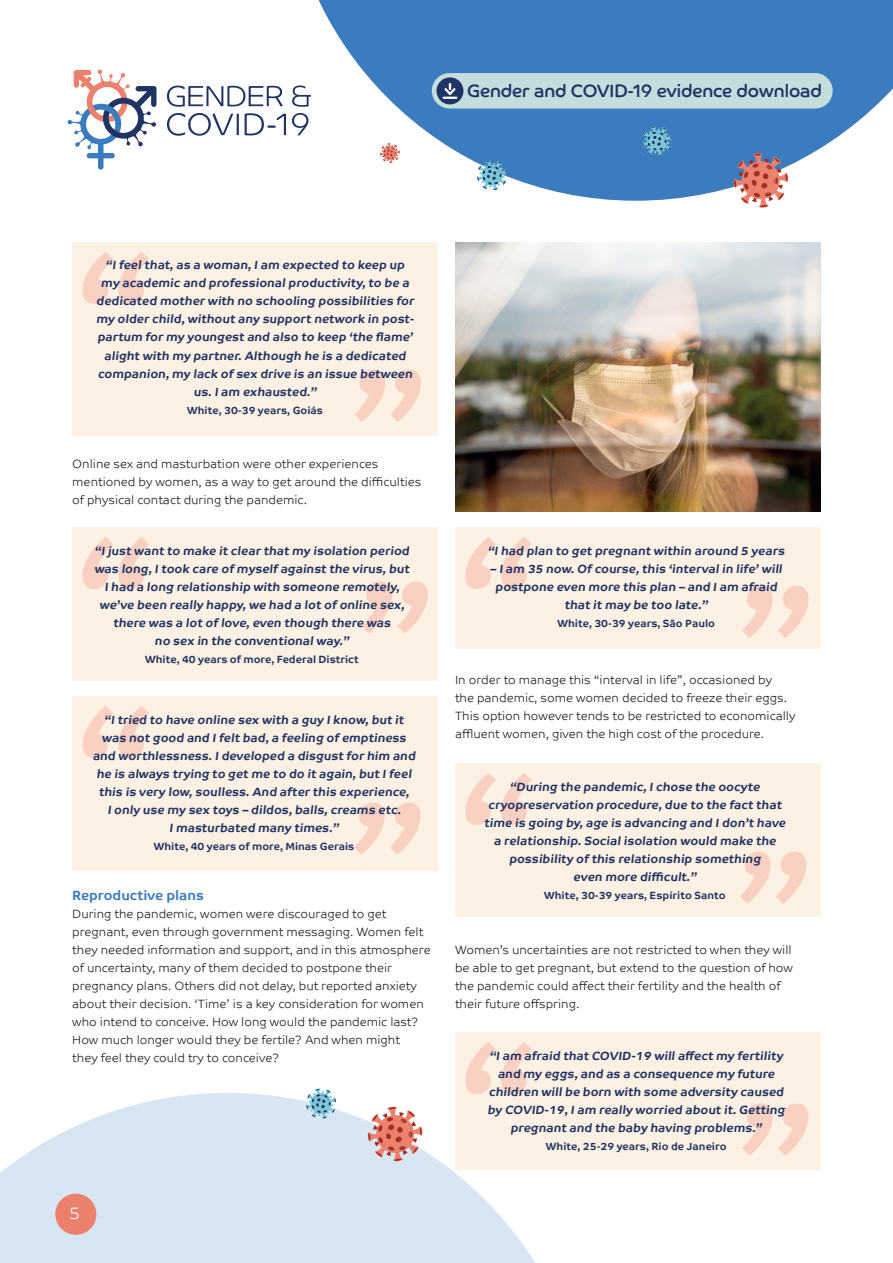
<style>
.page{position:relative;width:893px;height:1263px;background:#fff}
.page>*{position:absolute;margin:0;border:0;box-sizing:border-box;transform-origin:0 0}
.t1{font:18px "Co Headline";color:#1f3365}
.t2{font:300 16.5px "Co Headline";color:#fff}
.t3{font:700 13.5px "Co Text";color:#3b7cbf}
.t4{font:700 12px/18px "Co Text";color:#1f3365;text-align:center}
.t5{font:300 12px/18px "Co Text";color:#231f20}
.t6{font:700 10.5px "Co Text";color:#1f3365}
</style>
<div class="page">
<svg style="left:285px;top:0;width:608px;height:201px;fill:#3b7cbf"></svg>
<svg style="left:733px;top:153px;width:55px;height:55px"></svg>
<svg style="left:380px;top:143px;width:20px;height:20px"></svg>
<svg style="left:642px;top:126px;width:30px;height:30px"></svg>
<svg style="left:477px;top:160px;width:30px;height:30px"></svg>
<svg style="left:167px;top:86px;width:116px;height:21px"></svg>
<svg style="left:292px;top:86px;width:19px;height:21px"></svg>
<svg style="left:167px;top:113px;width:72px;height:23px"></svg>
<svg style="left:245px;top:113px;width:41px;height:22px"></svg>
<svg style="left:292px;top:113px;width:16px;height:22px"></svg>
<svg style="left:67px;top:69px;width:89px;height:101px"></svg>
<div style="left:432px;top:73px;width:401px;height:36px;background:#c6ddde;border-radius:18px"></div>
<div style="left:436px;top:77px;width:27px;height:27px;background:#1f3365;border-radius:50%"></div>
<svg style="left:442px;top:83px;width:16px;height:16px"></svg>
<svg style="left:0;top:1093px;width:591px;height:170px;fill:#d8e5f2"></svg>
<div style="left:55px;top:1194px;width:41px;height:41px;background:#ed806c;border-radius:50%"></div>
<div style="left:72px;top:242px;width:366px;height:193px;background:#fcf1e2"></div>
<svg style="left:82px;top:252px;width:67px;height:52px"></svg>
<svg style="left:355px;top:370px;width:66px;height:52px"></svg>
<div style="left:72px;top:527px;width:366px;height:153px;background:#fcf1e2"></div>
<svg style="left:82px;top:537px;width:67px;height:52px"></svg>
<svg style="left:362px;top:581px;width:66px;height:53px"></svg>
<div style="left:72px;top:696px;width:366px;height:175px;background:#fcf1e2"></div>
<svg style="left:82px;top:706px;width:67px;height:52px"></svg>
<svg style="left:354px;top:803px;width:67px;height:52px"></svg>
<div style="left:455px;top:763px;width:366px;height:153px;background:#fcf1e2"></div>
<svg style="left:465px;top:773px;width:67px;height:52px"></svg>
<svg style="left:740px;top:851px;width:66px;height:53px"></svg>
<div style="left:455px;top:1032px;width:366px;height:137px;background:#fcf1e2"></div>
<svg style="left:465px;top:1042px;width:67px;height:52px"></svg>
<svg style="left:742px;top:1103px;width:67px;height:52px"></svg>
<div style="left:455px;top:527px;width:366px;height:121px;background:#fcf1e2"></div>
<svg style="left:465px;top:537px;width:67px;height:52px"></svg>
<svg style="left:742px;top:586px;width:67px;height:52px"></svg>
<img style="left:455px;top:242px;width:366px;height:269px">
<svg style="left:368px;top:1106px;width:55px;height:55px"></svg>
<svg style="left:306px;top:1088px;width:30px;height:30px"></svg>
<h1 class="t1" style="left:467px;top:81px;width:356px">Gender and COVID-19 evidence download</h1>
<p class="t4" style="left:96px;top:256px;width:322px">“Ifeelthat,as a woman,Iam expected to keep up my academic and professionalproductivity,to be a dedicated mother with no schooling possibilities for my older child,without any support network in post&shy;partum for my youngest and also to keep ‘the flame’ alight with my partner.Although he is a dedicated companion,my lack of sex drive is an issue between us.Iam exhausted.”</p>
<p class="t6" style="left:187px;top:404px;width:137px">White, 30-39 years, Goiás</p>
<p class="t5" style="left:72px;top:455px;width:351px">Online sex and masturbation were other experiences mentioned by women, as a way to get around the difficulties of physical contact during the pandemic.</p>
<p class="t4" style="left:94px;top:542px;width:319px">“Ijust want to make it clear that my isolation period was long,Itook care of myself against the virus,but Ihad a long relationship with someone remotely, we’ve been really happy,we had a lot of online sex, there was a lot of love,even though there was<br>no sex in the conventionalway.”</p>
<p class="t6" style="left:145px;top:653px;width:215px">White, 40 years of more, Federal District</p>
<p class="t4" style="left:93px;top:711px;width:327px">“Itried to have online sex with a guy Iknow,but it was not good and Ifelt bad,a feeling of emptiness and worthlessness.Ideveloped a disgust for him and he is always trying to get me to do it again,but Ifeel this is very low,soulless.And after this experience, Ionly use my sex toys – dildos,balls,creams etc.<br>Imasturbated many times.”</p>
<p class="t6" style="left:154px;top:840px;width:202px">White, 40 years of more, Minas Gerais</p>
<p class="t3" style="left:72px;top:887px;width:133px">Reproductive plans</p>
<p class="t5" style="left:72px;top:905px;width:360px">During the pandemic, women were discouraged to get pregnant, even through government messaging. Women felt they needed information and support, and in this atmosphere of uncertainty, many of them decided to postpone their pregnancy plans. Others did not delay, but reported anxiety about their decision. ‘Time’ is a key consideration for women who intend to conceive. How long would the pandemic last?<br>How much longer would they be fertile? And when might<br>they feel they could try to conceive?</p>
<h2 class="t2" style="left:70px;top:1203px;width:11px">5</h2>
<p class="t4" style="left:488px;top:542px;width:301px">“Ihad plan to get pregnant within around 5 years</p>
<p class="t4" style="left:490px;top:560px;width:296px">– Iam 35 now.Of course,this ‘intervalin life’will postpone even more this plan – and Iam afraid that it may be too late.”</p>
<p class="t6" style="left:557px;top:617px;width:159px">White, 30-39 years, São Paulo</p>
<p class="t5" style="left:455px;top:671px;width:342px">In order to manage this “interval in life”, occasioned by<br>the pandemic, some women decided to freeze their eggs.<br>This option however tends to be restricted to economically affluent women, given the high cost of the procedure.</p>
<p class="t4" style="left:484px;top:778px;width:306px">“During the pandemic,Ichose the oocyte cryopreservation procedure,due to the fact that time is going by,age is advancing and Idon’t have a relationship.Socialisolation would make the possibility of this relationship something<br>even more difficult.”</p>
<p class="t6" style="left:544px;top:889px;width:183px">White, 30-39 years, Espírito Santo</p>
<p class="t5" style="left:455px;top:941px;width:340px">Women’s uncertainties are not restricted to when they will be able to get pregnant, but extend to the question of how the pandemic could affect their fertility and the health of their future offspring.</p>
<p class="t4" style="left:487px;top:1046px;width:302px">“Iam afraid that COVID-19 willaffect my fertility and my eggs,and as a consequence my future children willbe born with some adversity caused by COVID-19,Iam really worried about it.Getting pregnant and the baby having problems.”</p>
<p class="t6" style="left:546px;top:1140px;width:182px">White, 25-29 years, Rio de Janeiro</p>
</div>
